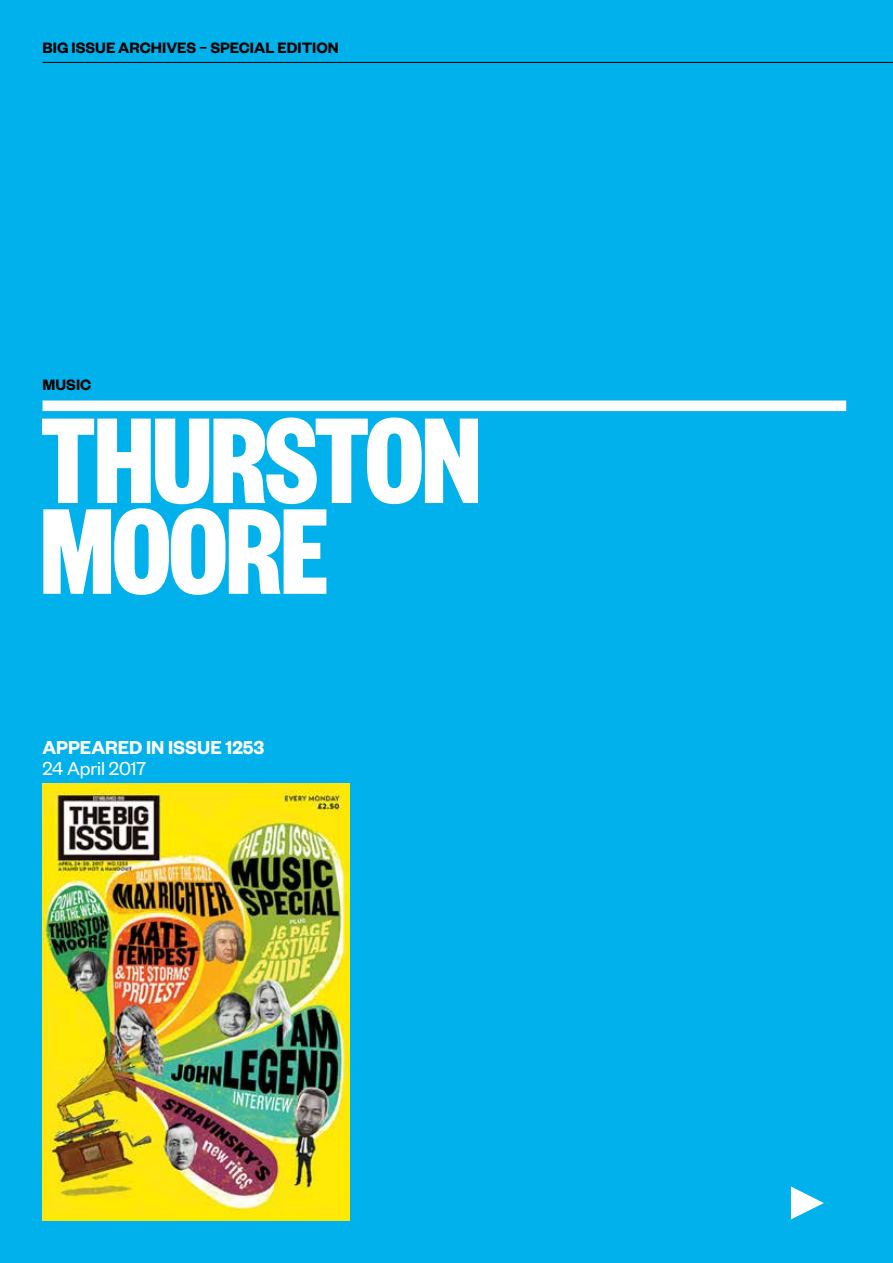
<style>
.page{position:relative;width:893px;height:1263px;background:#00b1eb}
.page>*{position:absolute;margin:0;border:0;box-sizing:border-box;transform-origin:0 0}
.t1{font:700 134.1px "Founders Grotesk X Cond";letter-spacing:-.01em;color:#fff}
.t2{font:600 20.7px "Founders Grotesk";color:#fff}
.t3{font:20.7px "Founders Grotesk";color:#fff}
.t4{font:600 16.5px "Founders Grotesk";color:#000}
</style>
<div class="page">
<hr style="left:43px;top:62px;width:850px;height:1px;background:#000">
<img style="left:43px;top:783px;width:307px;height:437px">
<svg style="left:791px;top:1186px;width:33px;height:33px"></svg>
<div style="left:43px;top:400px;width:803px;height:11px;background:#fff"></div>
<p class="t4" style="left:43px;top:37px;width:298px">BIG ISSUE ARCHIVES – SPECIAL EDITION</p>
<p class="t4" style="left:43px;top:374px;width:50px">MUSIC</p>
<h1 class="t1" style="left:40px;top:376px;width:442px">THURSTON</h1>
<h1 class="t1" style="left:40px;top:467px;width:290px">MOORE</h1>
<p class="t2" style="left:43px;top:735px;width:223px">APPEARED IN ISSUE 1253</p>
<p class="t3" style="left:43px;top:756px;width:105px">24 April 2017</p>
</div>
